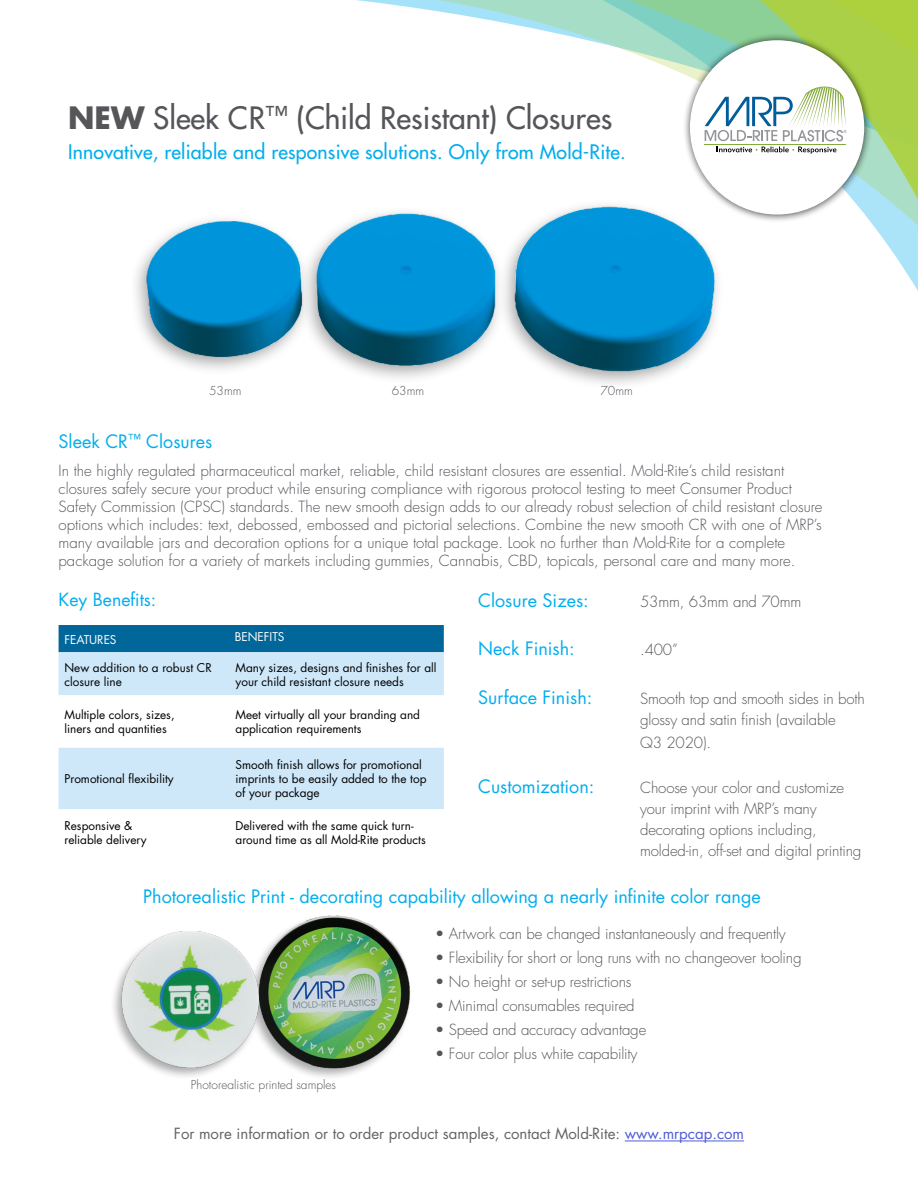
<style>
.page{position:relative;width:918px;height:1188px;background:#fff}
.page>*{position:absolute;margin:0;border:0;box-sizing:border-box;transform-origin:0 0}
.t1{font:500 30px "Futura Std";color:#56565a}
.t2{font:500 19.5px "Futura Std";letter-spacing:.01em;color:#00aeef}
.t3{font:18px "Futura Std";color:#00aeef}
.t4{font:17.7px "Futura Std";color:#00aeef}
.t5{font:300 15px/18px "Futura Std";color:#52555b}
.t6{font:300 15px/21px "Futura Std";letter-spacing:-.01em;color:#56565a}
.t7{font:15px "Futura Std";color:#636466}
.t8{font:300 12px "Futura Std";color:#52555b}
.t9{font:11.85px/14.1px "Futura Std";color:#000}
.t10{font:11.85px "Futura Std";color:#fff}
.s1{font-weight:700}
.s2{font-size:24px}
.s3{color:#4f5cd6}
</style>
<div class="page">
<img style="left:113px;top:915px;width:297px;height:162px">
<svg style="left:356px;top:0;width:349px;height:73px"></svg>
<div style="left:682px;top:32px;width:190px;height:191px;background:#000;opacity:.75"></div>
<div style="left:691px;top:41px;width:173px;height:173px;background:#fff;border-radius:50%"></div>
<svg style="left:705px;top:0;width:213px;height:291px"></svg>
<div style="left:59px;top:625px;width:385px;height:27px;background:#01679a"></div>
<div style="left:59px;top:652px;width:385px;height:43px;background:#cee8f9"></div>
<div style="left:59px;top:747px;width:385px;height:62px;background:#cee8f9"></div>
<div style="left:129px;top:199px;width:595px;height:191px;background:#000;opacity:.34"></div>
<img style="left:145px;top:198px;width:570px;height:179px">
<hr style="left:625px;top:1141px;width:119px;height:1px;background:#4f5cd6">
<h1 class="t1" style="left:68px;top:99px;width:546px"><span class="s1">NEW</span> Sleek CR<span class="s2">™</span> (Child Resistant) Closures</h1>
<h2 class="t2" style="left:68px;top:140px;width:559px">Innovative, reliable and responsive solutions. Only from Mold-Rite.</h2>
<p class="t8" style="left:209px;top:383px;width:34px">53mm</p>
<p class="t8" style="left:392px;top:383px;width:34px">63mm</p>
<p class="t8" style="left:601px;top:383px;width:34px">70mm</p>
<p class="t3" style="left:59px;top:430px;width:155px">Sleek CR<sup>™</sup> Closures</p>
<p class="t5" style="left:59px;top:462px;width:766px">In the highly regulated pharmaceutical market, reliable, child resistant closures are essential. Mold-Rite’s child resistant closures safely secure your product while ensuring compliance with rigorous protocol testing to meet Consumer Product Safety Commission (CPSC) standards. The new smooth design adds to our already robust selection of child resistant closure options which includes: text, debossed, embossed and pictorial selections. Combine the new smooth CR with one of MRP’s many available jars and decoration options for a unique total package. Look no further than Mold-Rite for a complete package solution for a variety of markets including gummies, Cannabis, CBD, topicals, personal care and many more.</p>
<p class="t4" style="left:59px;top:588px;width:99px">Key Benefits:</p>
<p class="t10" style="left:64px;top:632px;width:54px">FEATURES</p>
<p class="t10" style="left:235px;top:629px;width:51px">BENEFITS</p>
<p class="t9" style="left:64px;top:660px;width:149px">New addition to a robust CR closure line</p>
<p class="t9" style="left:236px;top:660px;width:202px">Many sizes, designs and finishes for all your child resistant closure needs</p>
<p class="t9" style="left:64px;top:708px;width:112px">Multiple colors, sizes, liners and quantities</p>
<p class="t9" style="left:236px;top:708px;width:186px">Meet virtually all your branding and application requirements</p>
<p class="t9" style="left:64px;top:772px;width:111px">Promotional flexibility</p>
<p class="t9" style="left:236px;top:758px;width:192px">Smooth finish allows for promotional imprints to be easily added to the top of your package</p>
<p class="t9" style="left:64px;top:819px;width:84px">Responsive &amp; reliable delivery</p>
<p class="t9" style="left:236px;top:819px;width:192px">Delivered with the same quick turn&shy;around time as all Mold-Rite products</p>
<p class="t3" style="left:478px;top:588px;width:112px">Closure Sizes:</p>
<p class="t6" style="left:640px;top:591px;width:163px">53mm, 63mm and 70mm</p>
<p class="t3" style="left:478px;top:637px;width:98px">Neck Finish:</p>
<p class="t6" style="left:640px;top:640px;width:39px">.400”</p>
<p class="t3" style="left:478px;top:686px;width:116px">Surface Finish:</p>
<p class="t6" style="left:640px;top:688px;width:226px">Smooth top and smooth sides in both glossy and satin finish (available</p>
<p class="t6" style="left:640px;top:733px;width:73px">Q3 2020).</p>
<p class="t3" style="left:478px;top:774px;width:118px">Customization:</p>
<p class="t6" style="left:640px;top:777px;width:223px">Choose your color and customize your imprint with MRP’s many decorating options including, molded-in, off-set and digital printing</p>
<p class="t3" style="left:143px;top:885px;width:619px">Photorealistic Print - decorating capability allowing a nearly infinite color range</p>
<p class="t8" style="left:191px;top:1078px;width:147px">Photorealistic printed samples</p>
<p class="t6" style="left:435px;top:923px;width:352px">• Artwork can be changed instantaneously and frequently</p>
<p class="t6" style="left:435px;top:947px;width:368px">• Flexibility for short or long runs with no changeover tooling</p>
<p class="t6" style="left:435px;top:971px;width:198px">• No height or set-up restrictions</p>
<p class="t6" style="left:435px;top:995px;width:201px">• Minimal consumables required</p>
<p class="t6" style="left:435px;top:1019px;width:213px">• Speed and accuracy advantage</p>
<p class="t6" style="left:435px;top:1043px;width:204px">• Four color plus white capability</p>
<p class="t7" style="left:174px;top:1124px;width:572px">For more information or to order product samples, contact Mold-Rite: <span class="s3">www.mrpcap.com</span></p>
</div>
